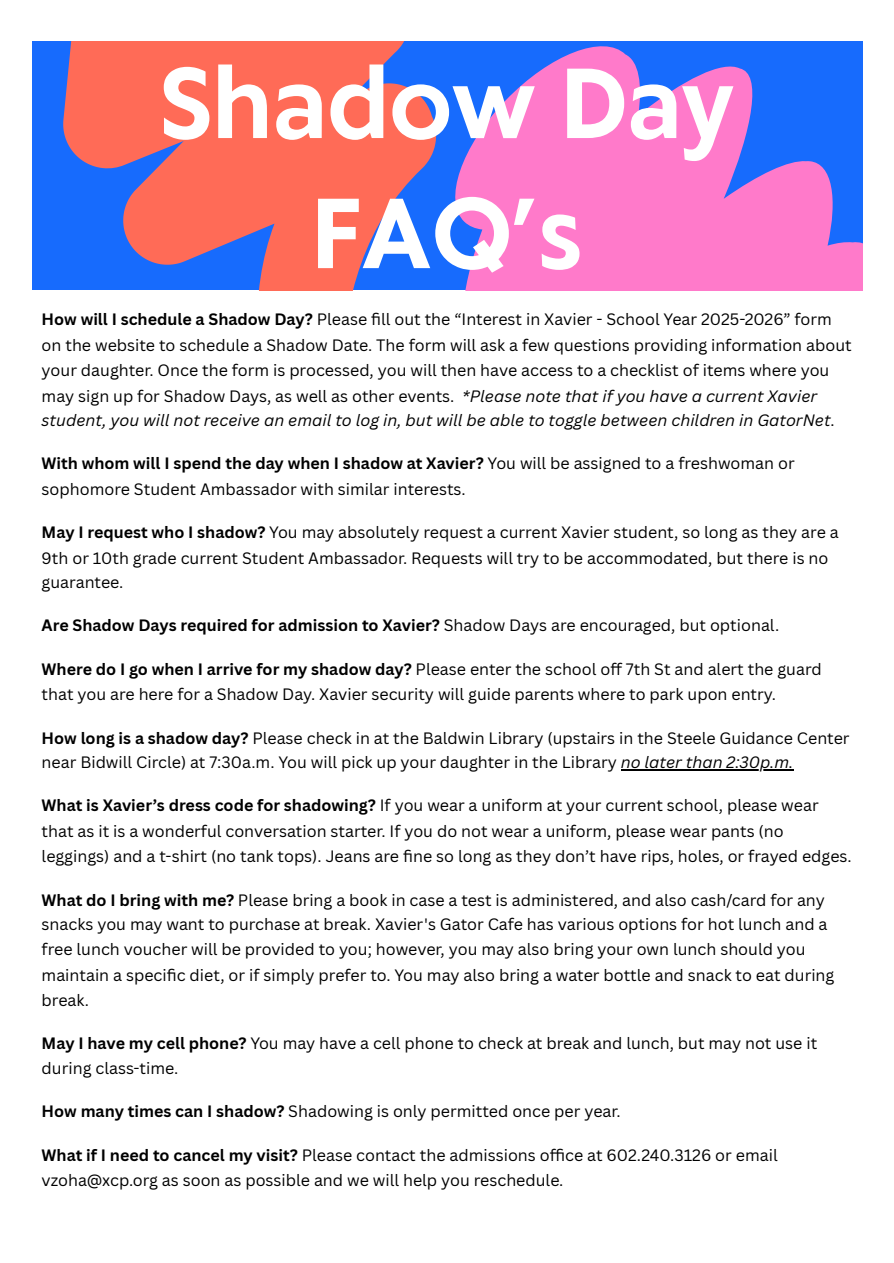
<style>
.page{position:relative;width:894px;height:1263px;background:#fff}
.page>*{position:absolute;margin:0;border:0;box-sizing:border-box;transform-origin:0 0}
.t1{font:700 93px/130.1px "Klein Text";color:#fff;text-align:center}
.t2{font:16.05px/25.3px "Canva Sans";color:#000}
.t3{font:700 16.05px "Canva Sans";color:#000}
.s1{font-weight:700}
.s2{font-style:italic}
.s3{font-weight:400}
</style>
<div class="page">
<hr style="left:620px;top:770px;width:173px;height:1px;background:#000">
<svg style="left:32px;top:42px;width:410px;height:248px;background:#b16b8e"></svg>
<svg style="left:442px;top:42px;width:420px;height:248px;background:#b475da"></svg>
<p class="t1" style="left:160px;top:46px;width:575px">Shadow Day<br>FAQ’s</p>
<h1 class="t2" style="left:42px;top:306px;width:811px"><span class="s1">How will I schedule a Shadow Day?</span> Please fi ll out the “Interest in Xavier - School Year 2025-2026” form on the website to schedule a Shadow Date. The form will ask a few questions providing information about your daughter. Once the form is processed, you will then have access to a checklist of items where you may sign up for Shadow Days, as well as other events. <span class="s2">*Please note that if you have a current Xavier student, you will not receive an email to log in, but will be able to toggle between children in GatorNet.</span></h1>
<h1 class="t2" style="left:42px;top:450px;width:754px;line-height:25.8px"><span class="s1">With whom will I spend the day when I shadow at Xavier?</span> You will be assigned to a freshwoman or sophomore Student Ambassador with similar interests.</h1>
<h1 class="t2" style="left:42px;top:519px;width:798px"><span class="s1">May I request who I shadow?</span> You may absolutely request a current Xavier student, so long as they are a<br>9th or 10th grade current Student Ambassador. Requests will try to be accommodated, but there is no guarantee.</h1>
<h1 class="t3" style="left:42px;top:614px;width:739px">Are Shadow Days required for admission to Xavier? <span class="s3">Shadow Days are encouraged, but optional.</span></h1>
<h1 class="t2" style="left:42px;top:656px;width:781px;line-height:24.8px"><span class="s1">Where do I go when I arrive for my shadow day?</span> Please enter the school off 7th St and alert the guard that you are here for a Shadow Day. Xavier security will guide parents where to park upon entry.</h1>
<h1 class="t2" style="left:42px;top:725px;width:809px;line-height:24.8px"><span class="s1">How long is a shadow day?</span> Please check in at the Baldwin Library (upstairs in the Steele Guidance Center near Bidwill Circle) at 7:30a.m. You will pick up your daughter in the Library <span class="s2">no later than 2:30p.m.</span></h1>
<h1 class="t2" style="left:42px;top:792px;width:811px"><span class="s1">What is Xavier’s dress code for shadowing?</span> If you wear a uniform at your current school, please wear that as it is a wonderful conversation starter. If you do not wear a uniform, please wear pants (no leggings) and a t-shirt (no tank tops). Jeans are fi ne so long as they don’t have rips, holes, or frayed edges.</h1>
<h1 class="t2" style="left:42px;top:887px;width:794px"><span class="s1">What do I bring with me?</span> Please bring a book in case a test is administered, and also cash/card for any snacks you may want to purchase at break. Xavier's Gator Cafe has various options for hot lunch and a free lunch voucher will be provided to you; however, you may also bring your own lunch should you maintain a specific diet, or if simply prefer to. You may also bring a water bottle and snack to eat during break.</h1>
<h1 class="t2" style="left:42px;top:1029px;width:776px;line-height:25.8px"><span class="s1">May I have my cell phone?</span> You may have a cell phone to check at break and lunch, but may not use it during class-time.</h1>
<h1 class="t2" style="left:42px;top:1098px;width:580px"><span class="s1">How many times can I shadow?</span> Shadowing is only permitted once per year.</h1>
<h1 class="t2" style="left:42px;top:1142px;width:737px;line-height:24.8px"><span class="s1">What if I need to cancel my visit?</span> Please contact the admissions offi ce at 602.240.3126 or email vzoha@xcp.org as soon as possible and we will help you reschedule.</h1>
</div>
